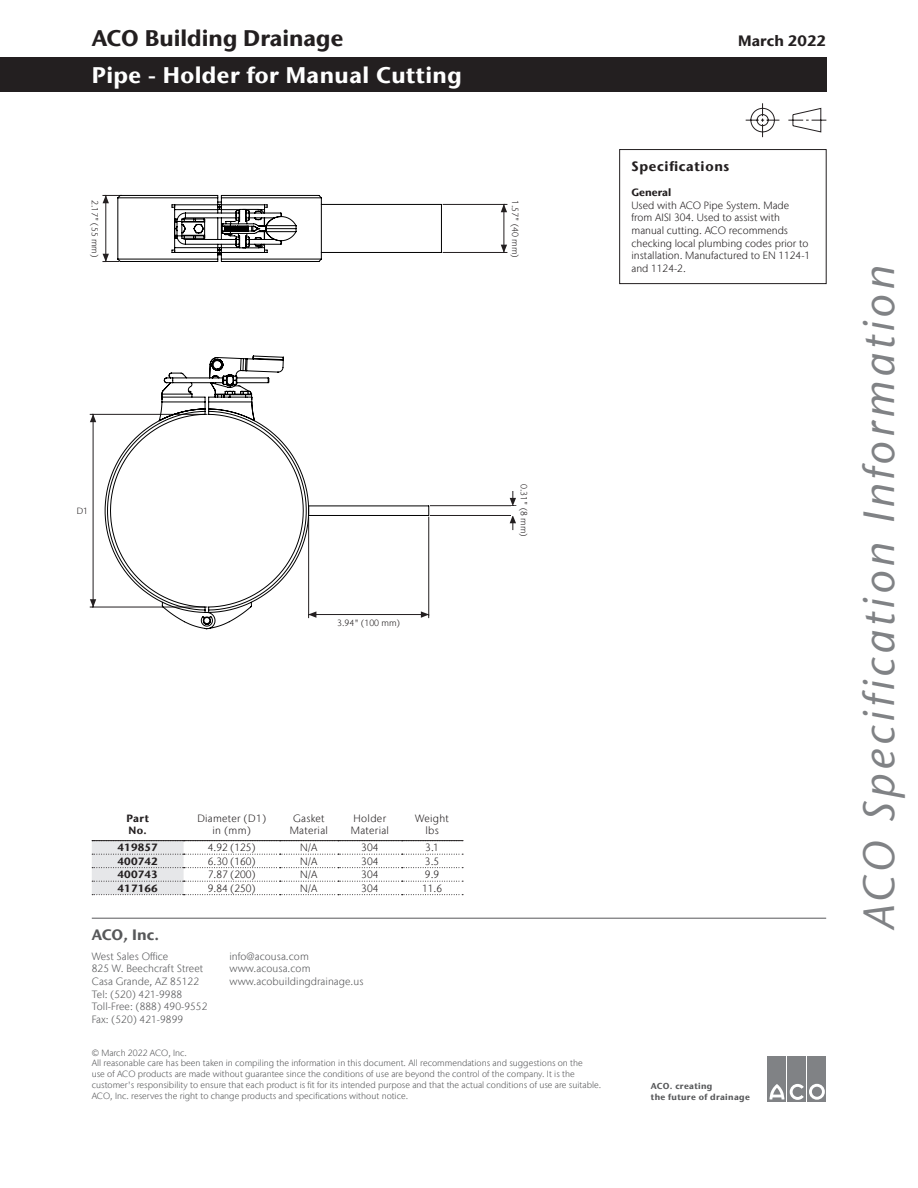
<style>
.page{position:relative;width:918px;height:1188px;background:#fff}
.page>*{position:absolute;margin:0;border:0;box-sizing:border-box;transform-origin:0 0}
.t1{font:italic 500 43.5px "Stone Sans IIITC Com";letter-spacing:.1em;color:#808285}
.Skyline{font:700 22.5px "Stone Sans IIITC Com";letter-spacing:.02em;color:#fff}
.t2{font:700 22.5px "Stone Sans IIITC Com";color:#231f20}
.Skyline-2{font:700 15px "Stone Sans IIITC Com";color:#231f20}
.t3{font:700 15px "Stone Sans IIITC Com";color:#57585a}
.Headline{font:700 13.5px "Stone Sans IIITC Com";letter-spacing:.05em;color:#231f20}
.t4{font:300 10.5px/12.6px "Stone Sans IIITC Com";letter-spacing:.005em;color:#57585a}
.Default_Text{font:300 10.5px/12.6px "Stone Sans IIITC Com";color:#231f20}
.Table_Content{font:300 10.5px "Stone Sans IIITC Com";color:#231f20}
.table_header-center{font:300 10.5px "Stone Sans IIITC Com";letter-spacing:.03em;color:#231f20}
.Table_Content-2{font:700 10.5px "Stone Sans IIITC Com";color:#231f20}
.Default_Text-2{font:700 10.5px "Stone Sans IIITC Com";color:#231f20}
.table_header-PartNr{font:700 10.5px "Stone Sans IIITC Com";letter-spacing:.03em;color:#231f20}
.t5{font:300 9px/10.8px "Stone Sans IIITC Com";color:#57585a}
.Default_Text-3{font:300 9px "Stone Sans IIITC Com";color:#231f20}
.t6{font:700 8.55px/10.5px "Stone Sans IIITC Com";letter-spacing:.04em;color:#57585a}
</style>
<div class="page">
<svg style="left:746px;top:103px;width:80px;height:34px"></svg>
<div style="left:768px;top:1056px;width:18px;height:46px;background:#808285"></div>
<div style="left:788px;top:1056px;width:18px;height:46px;background:#808285"></div>
<div style="left:808px;top:1056px;width:18px;height:46px;background:#808285"></div>
<svg style="left:769px;top:1084px;width:56px;height:16px"></svg>
<hr style="left:92px;top:918px;width:734px;height:1px;background:#57585a">
<div style="left:619px;top:149px;width:208px;height:135px;border:1px solid #231f20"></div>
<div style="left:0;top:57px;width:826px;height:35px;background:#231f20"></div>
<svg style="left:92px;top:840px;width:371px;height:55px"></svg>
<svg style="left:90px;top:414px;width:6px;height:8px"></svg>
<svg style="left:90px;top:599px;width:6px;height:9px"></svg>
<svg style="left:501px;top:245px;width:6px;height:8px"></svg>
<svg style="left:501px;top:204px;width:6px;height:8px"></svg>
<hr style="left:504px;top:204px;width:1px;height:48px;background:#231f20">
<hr style="left:443px;top:204px;width:62px;height:1px;background:#231f20">
<hr style="left:443px;top:252px;width:62px;height:1px;background:#231f20">
<svg style="left:102px;top:195px;width:340px;height:67px"></svg>
<hr style="left:93px;top:414px;width:1px;height:193px;background:#231f20">
<hr style="left:92px;top:607px;width:115px;height:1px;background:#231f20">
<hr style="left:92px;top:414px;width:115px;height:1px;background:#231f20">
<svg style="left:105px;top:355px;width:324px;height:274px"></svg>
<hr style="left:430px;top:515px;width:84px;height:1px;background:#231f20">
<hr style="left:430px;top:505px;width:84px;height:1px;background:#231f20">
<svg style="left:510px;top:491px;width:6px;height:39px"></svg>
<div style="left:512px;top:506px;width:5px;height:9px;background:#fff"></div>
<h2 class="t2" style="left:92px;top:23px;width:253px">ACO Building Drainage</h2>
<p class="Skyline" style="left:92px;top:60px;width:371px">Pipe - Holder for Manual Cutting</p>
<p class="Default_Text-3" style="left:100px;top:200px;width:59px;rotate:90deg">2.17" (55 mm)</p>
<p class="Default_Text-3" style="left:521px;top:200px;width:59px;rotate:90deg">1.57" (40 mm)</p>
<p class="Skyline-2" style="left:738px;top:31px;width:89px">March 2022</p>
<p class="Headline" style="left:631px;top:158px;width:99px">Specifications</p>
<p class="Default_Text-2" style="left:631px;top:186px;width:41px">General</p>
<p class="Default_Text" style="left:631px;top:199px;width:180px">Used with ACO Pipe System. Made from AISI 304. Used to assist with manual cutting. ACO recommends checking local plumbing codes prior to installation. Manufactured to EN 1124-1 and 1124-2.</p>
<p class="Default_Text-3" style="left:77px;top:505px;width:13px">D1</p>
<p class="Default_Text-3" style="left:337px;top:617px;width:64px">3.94" (100 mm)</p>
<p class="Default_Text-3" style="left:530px;top:484px;width:54px;rotate:90deg">0.31" (8 mm)</p>
<p class="table_header-PartNr" style="left:126px;top:811px;width:24px">Part</p>
<p class="table_header-PartNr" style="left:129px;top:824px;width:20px">No.</p>
<p class="table_header-center" style="left:197px;top:812px;width:70px">Diameter (D1)</p>
<p class="table_header-center" style="left:212px;top:824px;width:40px">in (mm)</p>
<p class="table_header-center" style="left:293px;top:812px;width:33px">Gasket</p>
<p class="table_header-center" style="left:290px;top:824px;width:40px">Material</p>
<p class="table_header-center" style="left:354px;top:812px;width:34px">Holder</p>
<p class="table_header-center" style="left:351px;top:824px;width:40px">Material</p>
<p class="table_header-center" style="left:415px;top:812px;width:35px">Weight</p>
<p class="table_header-center" style="left:425px;top:824px;width:15px">lbs</p>
<p class="Table_Content-2" style="left:118px;top:841px;width:42px">419857</p>
<p class="Table_Content" style="left:208px;top:841px;width:49px">4.92 (125)</p>
<p class="Table_Content" style="left:300px;top:841px;width:19px">N/A</p>
<p class="Table_Content" style="left:361px;top:841px;width:19px">304</p>
<p class="Table_Content" style="left:425px;top:841px;width:15px">3.1</p>
<p class="Table_Content-2" style="left:118px;top:854px;width:42px">400742</p>
<p class="Table_Content" style="left:208px;top:855px;width:49px">6.30 (160)</p>
<p class="Table_Content" style="left:300px;top:855px;width:19px">N/A</p>
<p class="Table_Content" style="left:361px;top:855px;width:19px">304</p>
<p class="Table_Content" style="left:425px;top:855px;width:16px">3.5</p>
<p class="Table_Content-2" style="left:118px;top:868px;width:42px">400743</p>
<p class="Table_Content" style="left:208px;top:868px;width:49px">7.87 (200)</p>
<p class="Table_Content" style="left:300px;top:868px;width:19px">N/A</p>
<p class="Table_Content" style="left:361px;top:868px;width:19px">304</p>
<p class="Table_Content" style="left:425px;top:868px;width:16px">9.9</p>
<p class="Table_Content-2" style="left:118px;top:881px;width:42px">417166</p>
<p class="Table_Content" style="left:208px;top:882px;width:49px">9.84 (250)</p>
<p class="Table_Content" style="left:300px;top:882px;width:19px">N/A</p>
<p class="Table_Content" style="left:361px;top:882px;width:19px">304</p>
<p class="Table_Content" style="left:422px;top:882px;width:22px">11.6</p>
<h3 class="t3" style="left:92px;top:925px;width:69px">ACO, Inc.</h3>
<p class="t4" style="left:92px;top:950px;width:117px">West Sales Office<br>825 W. Beechcraft Street<br>Casa Grande, AZ 85122<br>Tel: (520) 421-9988<br>Toll-Free: (888) 490-9552<br>Fax: (520) 421-9899</p>
<p class="t4" style="left:230px;top:950px;width:136px">info@acousa.com www.acousa.com www.acobuildingdrainage.us</p>
<p class="t5" style="left:92px;top:1047px;width:97px">© March 2022 ACO, Inc.</p>
<p class="t5" style="left:92px;top:1058px;width:511px">All reasonable care has been taken in compiling the information in this document. All recommendations and suggestions on the<br>use of ACO products are made without guarantee since the conditions of use are beyond the control of the company. It is the customer's responsibility to ensure that each product is fit for its intended purpose and that the actual conditions of use are suitable.<br>ACO, Inc. reserves the right to change products and specifications without notice.</p>
<p class="t6" style="left:651px;top:1081px;width:101px">ACO. creating<br>the future of drainage</p>
<h1 class="t1" style="left:852px;top:928px;width:665px;rotate:-90deg">ACO Specification Information</h1>
</div>
